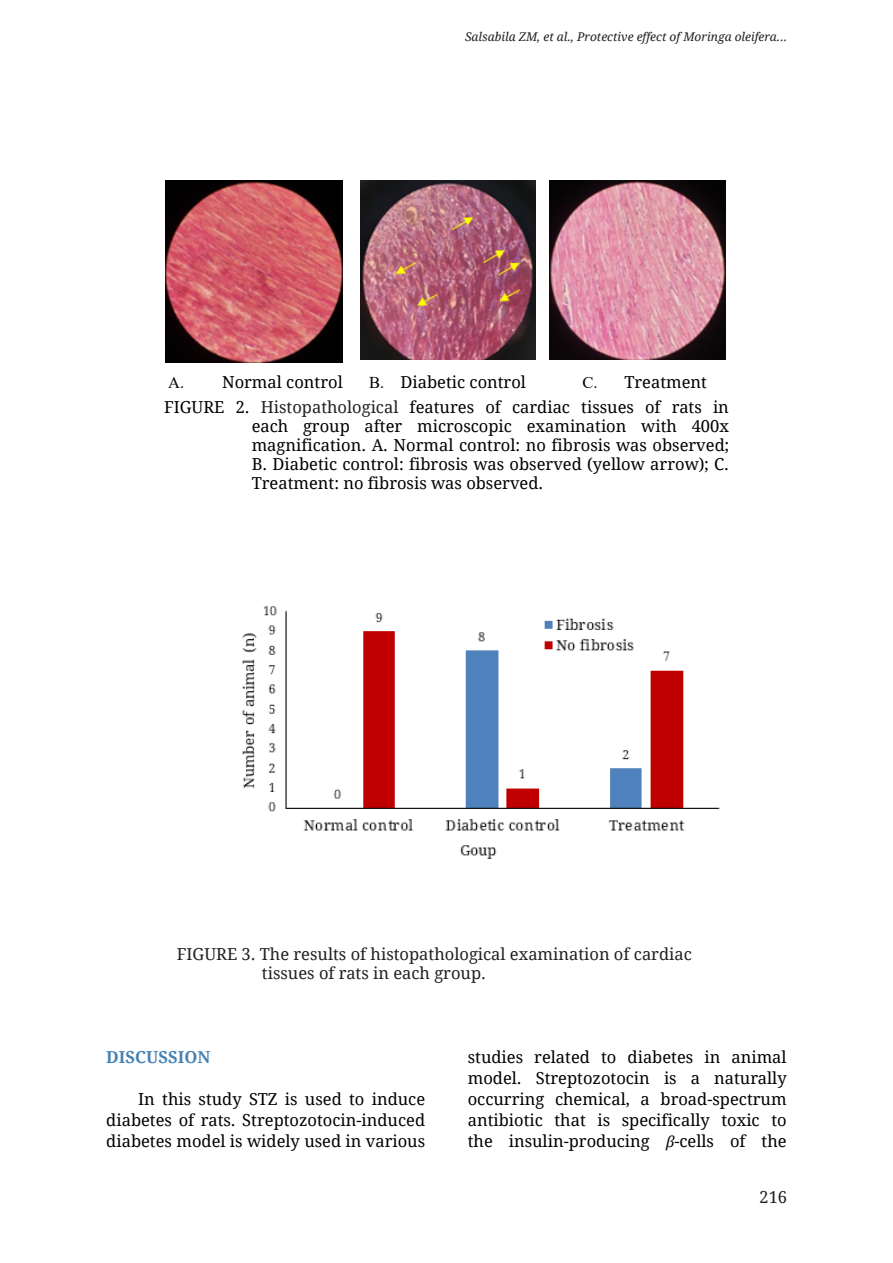
<style>
.page{position:relative;width:893px;height:1263px;background:#fff}
.page>*{position:absolute;margin:0;border:0;box-sizing:border-box;transform-origin:0 0}
.t1{font:16.5px/21px "Droid Serif";color:#000;text-align:justify}
.t2{font:16.5px/19px "Droid Serif";color:#231f20}
.Heading_1{font:700 16.5px "Droid Serif";color:#4682b4}
.t3{font:italic 12px "Droid Serif";color:#231f20}
.s1{font-family:"Times New Roman"}
.s2{color:#231f20}
.s3{font-family:"Cambria";font-style:italic}
</style>
<div class="page">
<img style="left:165px;top:181px;width:178px;height:181px">
<img style="left:360px;top:181px;width:175px;height:179px">
<img style="left:550px;top:181px;width:175px;height:179px">
<img style="left:242px;top:606px;width:478px;height:253px">
<p class="t3" style="left:465px;top:30px;width:324px">Salsabila ZM, et al., Protective effect of Moringa oleifera...</p>
<p class="t1" style="left:168px;top:372px;width:176px"><span class="s1">A.</span> Normal control</p>
<p class="t1" style="left:369px;top:372px;width:158px"><span class="s1">B.</span> Diabetic control</p>
<p class="t1" style="left:582px;top:372px;width:126px"><span class="s1">C.</span> Treatment</p>
<p class="t1" style="left:252px;top:398px;width:479px;line-height:18.9px;text-indent:-88px">FIGURE 2. <span class="s2">Histopathological</span> features of cardiac tissues of rats in each group after microscopic examination with 400x magnification. A. Normal control: no fibrosis was observed; B. Diabetic control: fibrosis was observed (yellow arrow); C.<br>Treatment: no fibrosis was observed.</p>
<p class="t2" style="left:262px;top:944px;width:431px;text-indent:-85px">FIGURE 3. The results of histopathological examination of cardiac tissues of rats in each group.</p>
<p class="Heading_1" style="left:106px;top:1048px;width:106px">DISCUSSION</p>
<p class="t1" style="left:106px;top:1089px;width:320px;text-indent:32px">In this study STZ is used to induce diabetes of rats. Streptozotocin-induced diabetes model is widely used in various</p>
<p class="t1" style="left:468px;top:1047px;width:320px">studies related to diabetes in animal model. Streptozotocin is a naturally occurring chemical, a broad-spectrum antibiotic that is specifically toxic to the insulin-producing <span class="s3">β</span>-cells of the</p>
<p class="t2" style="left:759px;top:1188px;width:29px">216</p>
</div>
